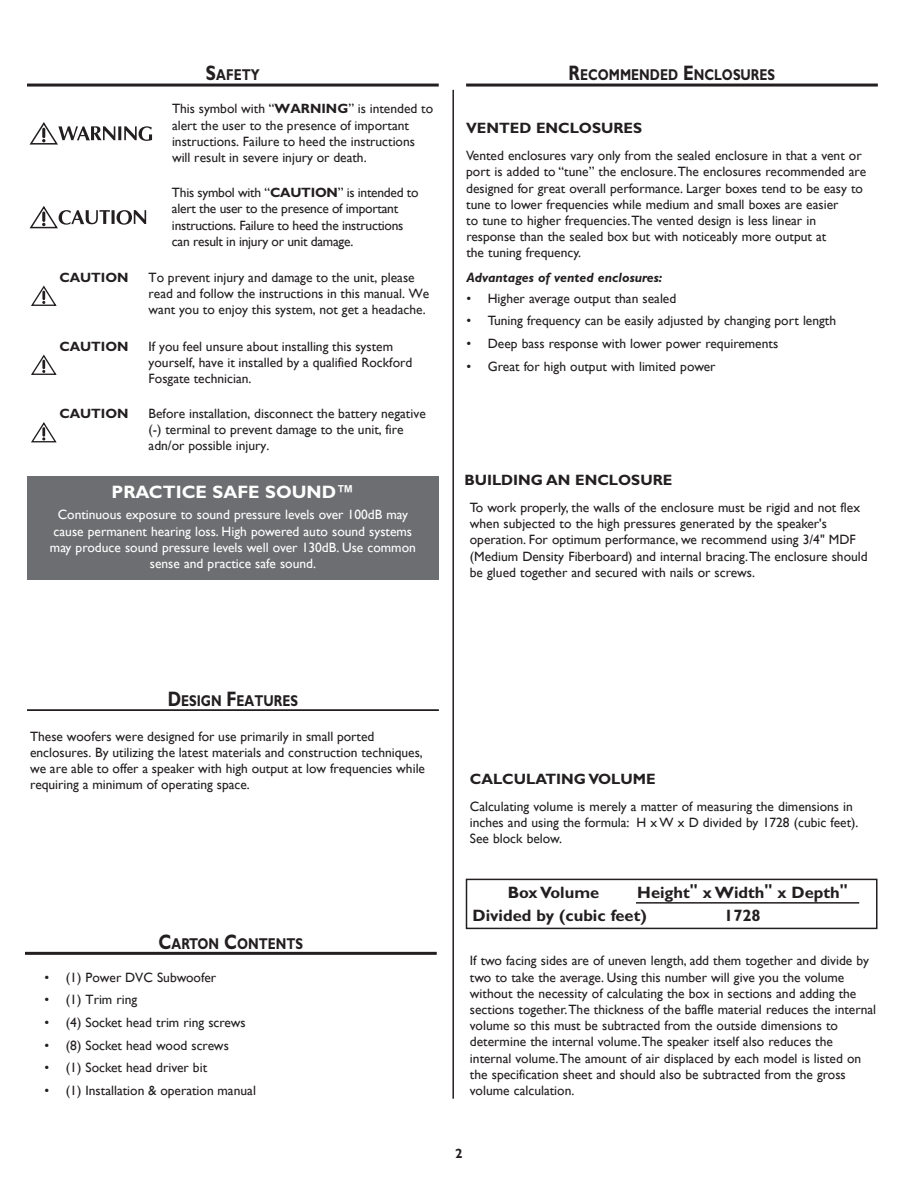
<style>
.page{position:relative;width:918px;height:1188px;background:#fff}
.page>*{position:absolute;margin:0;border:0;box-sizing:border-box;transform-origin:0 0}
.t1{font:700 18px "Gill Sans";color:#fff}
.t2{font:700 16.5px/22.5px "Gill Sans";color:#231f20}
.t3{font:700 15.75px "Gill Sans";color:#231f20;scale:.8 1}
.t4{font:700 15px "Gill Sans";color:#231f20}
.t5{font:13.5px/16.2px "Gill Sans";color:#231f20}
.t6{font:13.5px/16.2px "Gill Sans";color:#fff;text-align:center}
.t7{font:13.5px/16.2px "Gill Sans";letter-spacing:-.02em;color:#231f20}
.t8{font:italic 700 13.5px "Gill Sans";color:#231f20}
.t9{font:700 13.5px "Gill Sans";color:#231f20}
.s1{font-size:21px}
.s2{font-weight:700}
</style>
<div class="page">
<hr style="left:27px;top:84px;width:412px;height:3px;background:#231f20">
<div style="left:27px;top:477px;width:412px;height:103px;background:#6d6e71"></div>
<hr style="left:25px;top:952px;width:412px;height:3px;background:#231f20">
<hr style="left:466px;top:84px;width:412px;height:3px;background:#231f20">
<hr style="left:452px;top:90px;width:2px;height:1009px;background:#231f20">
<div style="left:466px;top:879px;width:412px;height:50px;border:2px solid #231f20"></div>
<hr style="left:636px;top:902px;width:223px;height:2px;background:#231f20">
<svg style="left:29px;top:206px;width:117px;height:23px"></svg>
<svg style="left:29px;top:122px;width:123px;height:23px"></svg>
<svg style="left:31px;top:285px;width:26px;height:21px"></svg>
<svg style="left:31px;top:354px;width:26px;height:21px"></svg>
<svg style="left:31px;top:422px;width:26px;height:21px"></svg>
<hr style="left:27px;top:709px;width:412px;height:2px;background:#231f20">
<p class="t3" style="left:206px;top:65px;width:69px"><span class="s1">S</span>AFETY</p>
<p class="t5" style="left:172px;top:101px;width:263px">This symbol with “<span class="s2">WARNING</span>” is intended to alert the user to the presence of important instructions. Failure to heed the instructions will result in severe injury or death.</p>
<p class="t7" style="left:172px;top:184px;width:248px">This symbol with “<span class="s2">CAUTION</span>” is intended to alert the user to the presence of important instructions. Failure to heed the instructions can result in injury or unit damage.</p>
<p class="t9" style="left:59px;top:269px;width:71px">CAUTION</p>
<p class="t5" style="left:149px;top:269px;width:282px">To prevent injury and damage to the unit, please read and follow the instructions in this manual. We want you to enjoy this system, not get a headache.</p>
<p class="t9" style="left:59px;top:338px;width:71px">CAUTION</p>
<p class="t5" style="left:149px;top:338px;width:265px">If you feel unsure about installing this system yourself, have it installed by a qualified Rockford<br>Fosgate technician.</p>
<p class="t9" style="left:59px;top:405px;width:71px">CAUTION</p>
<p class="t5" style="left:149px;top:405px;width:279px">Before installation, disconnect the battery negative (-) terminal to prevent damage to the unit, fire adn/or possible injury.</p>
<h1 class="t1" style="left:112px;top:481px;width:244px">PRACTICE SAFE SOUND™</h1>
<p class="t6" style="left:50px;top:507px;width:367px">Continuous exposure to sound pressure levels over 100dB may cause permanent hearing loss. High powered auto sound systems may produce sound pressure levels well over 130dB. Use common sense and practice safe sound.</p>
<p class="t3" style="left:569px;top:65px;width:260px"><span class="s1">R</span>ECOMMENDED <span class="s1">E</span>NCLOSURES</p>
<p class="t4" style="left:466px;top:119px;width:178px">VENTED ENCLOSURES</p>
<p class="t5" style="left:466px;top:147px;width:402px">Vented enclosures vary only from the sealed enclosure in that a vent or port is added to “tune” the enclosure.The enclosures recommended are designed for great overall performance. Larger boxes tend to be easy to tune to lower frequencies while medium and small boxes are easier<br>to tune to higher frequencies.The vented design is less linear in response than the sealed box but with noticeably more output at<br>the tuning frequency.</p>
<p class="t8" style="left:466px;top:270px;width:198px">Advantages of vented enclosures:</p>
<p class="t5" style="left:466px;top:290px;width:211px">• Higher average output than sealed</p>
<p class="t5" style="left:466px;top:313px;width:371px">• Tuning frequency can be easily adjusted by changing port length</p>
<p class="t5" style="left:466px;top:335px;width:313px">• Deep bass response with lower power requirements</p>
<p class="t5" style="left:466px;top:358px;width:251px">• Great for high output with limited power</p>
<p class="t4" style="left:465px;top:471px;width:209px">BUILDING AN ENCLOSURE</p>
<p class="t5" style="left:470px;top:499px;width:399px">To work properly, the walls of the enclosure must be rigid and not flex when subjected to the high pressures generated by the speaker's operation. For optimum performance, we recommend using 3/4" MDF (Medium Density Fiberboard) and internal bracing.The enclosure should be glued together and secured with nails or screws.</p>
<p class="t3" style="left:168px;top:691px;width:164px"><span class="s1">D</span>ESIGN <span class="s1">F</span>EATURES</p>
<p class="t5" style="left:30px;top:728px;width:397px">These woofers were designed for use primarily in small ported enclosures. By utilizing the latest materials and construction techniques, we are able to offer a speaker with high output at low frequencies while requiring a minimum of operating space.</p>
<p class="t3" style="left:159px;top:934px;width:182px"><span class="s1">C</span>ARTON <span class="s1">C</span>ONTENTS</p>
<p class="t5" style="left:45px;top:969px;width:173px">• (1) Power DVC Subwoofer</p>
<p class="t5" style="left:45px;top:991px;width:94px">• (1) Trim ring</p>
<p class="t5" style="left:45px;top:1014px;width:203px">• (4) Socket head trim ring screws</p>
<p class="t5" style="left:45px;top:1037px;width:186px">• (8) Socket head wood screws</p>
<p class="t5" style="left:45px;top:1060px;width:164px">• (1) Socket head driver bit</p>
<p class="t5" style="left:45px;top:1082px;width:213px">• (1) Installation &amp; operation manual</p>
<p class="t4" style="left:470px;top:770px;width:187px">CALCULATING VOLUME</p>
<p class="t5" style="left:470px;top:798px;width:390px">Calculating volume is merely a matter of measuring the dimensions in inches and using the formula: H x W x D divided by 1728 (cubic feet).<br>See block below.</p>
<p class="t2" style="left:472px;top:881px;width:377px;text-indent:165px">Height" x Width" x Depth"<br>Divided by (cubic feet)</p>
<p class="t2" style="left:508px;top:881px;width:93px">Box Volume</p>
<p class="t2" style="left:724px;top:904px;width:38px">1728</p>
<p class="t5" style="left:470px;top:953px;width:408px">If two facing sides are of uneven length, add them together and divide by two to take the average. Using this number will give you the volume without the necessity of calculating the box in sections and adding the sections together.The thickness of the baffle material reduces the internal volume so this must be subtracted from the outside dimensions to determine the internal volume.The speaker itself also reduces the internal volume.The amount of air displaced by each model is listed on the specification sheet and should also be subtracted from the gross volume calculation.</p>
<p class="t9" style="left:455px;top:1145px;width:9px">2</p>
</div>
